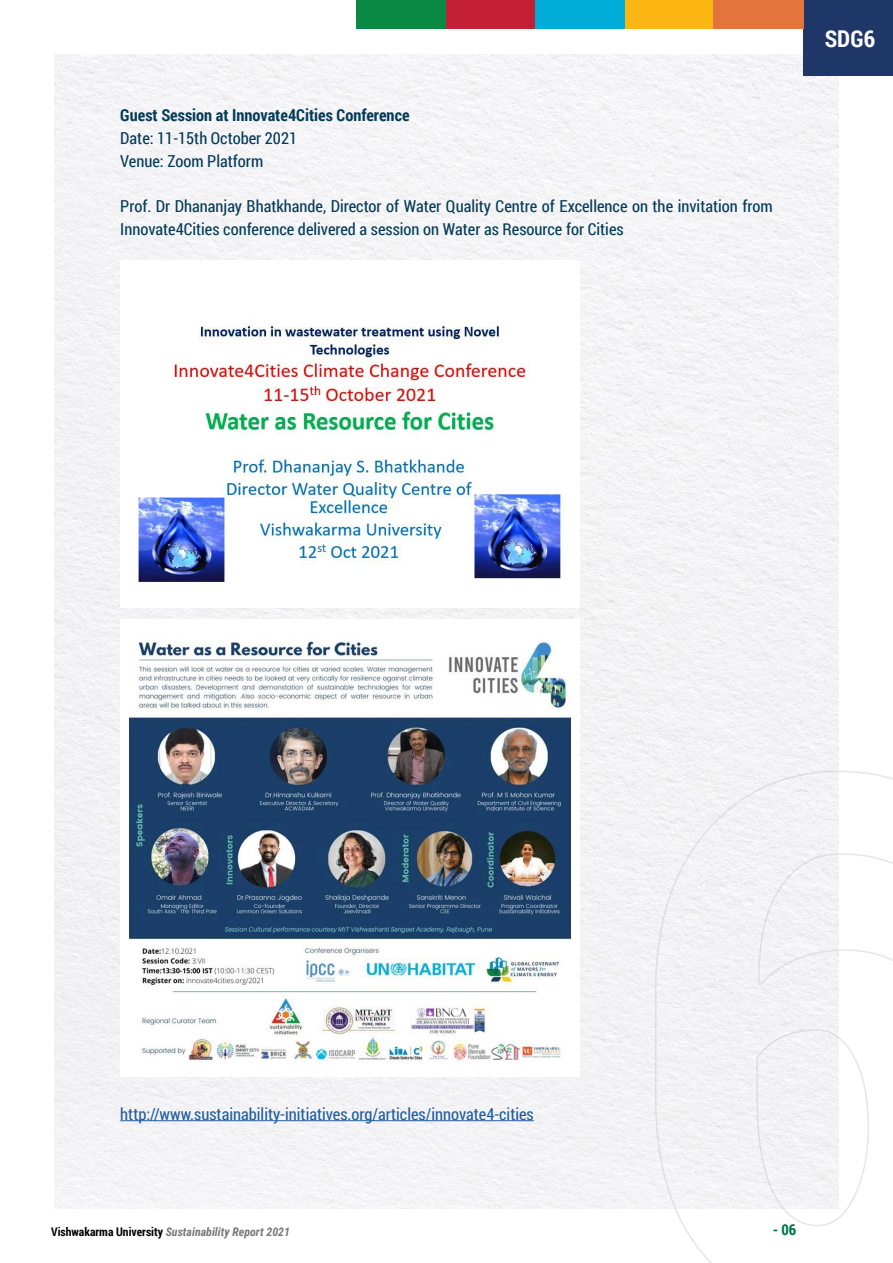
<style>
.page{position:relative;width:893px;height:1263px;background:#fff}
.page>*{position:absolute;margin:0;border:0;box-sizing:border-box;transform-origin:0 0}
.t1{font:700 23.1px "Roboto Condensed";color:#fff}
.t2{font:16.5px/22.8px "Roboto Condensed";color:#053b57}
.t3{font:16.5px "Roboto Condensed";color:#215e9e}
.t4{font:700 16.5px "Roboto Condensed";color:#053b57}
.t5{font:700 15px "Roboto Condensed";color:#00724a}
.t6{font:italic 700 11.85px "Roboto Condensed";color:#77787b}
.s1{font-style:normal;color:#000}
</style>
<div class="page">
<div style="left:54px;top:54px;width:785px;height:1155px;background:#f4f3f5"></div>
<div style="left:804px;top:0;width:89px;height:76px;background:#1e3768"></div>
<div style="left:624px;top:0;width:91px;height:28px;background:#fcb614"></div>
<div style="left:535px;top:0;width:89px;height:28px;background:#00add8"></div>
<div style="left:446px;top:0;width:89px;height:28px;background:#c32035"></div>
<div style="left:356px;top:0;width:90px;height:28px;background:#0a8944"></div>
<div style="left:713px;top:0;width:91px;height:28px;background:#e3743c"></div>
<svg style="left:654px;top:770px;width:239px;height:493px"></svg>
<div style="left:120px;top:260px;width:460px;height:348px;background:#fff"></div>
<div style="left:120px;top:620px;width:460px;height:457px;background:#fff"></div>
<img style="left:137px;top:326px;width:426px;height:257px">
<img style="left:130px;top:641px;width:440px;height:421px">
<hr style="left:120px;top:1120px;width:414px;height:1px;background:#215e9e">
<p class="t4" style="left:120px;top:104px;width:291px">Guest Session at Innovate4Cities Conference</p>
<p class="t2" style="left:120px;top:126px;width:178px">Date: 11-15th October 2021<br>Venue: Zoom Platform</p>
<p class="t2" style="left:120px;top:195px;width:654px">Prof. Dr Dhananjay Bhatkhande, Director of Water Quality Centre of Excellence on the invitation from<br>Innovate4Cities conference delivered a session on Water as Resource for Cities</p>
<h1 class="t1" style="left:825px;top:22px;width:52px">SDG6</h1>
<p class="t3" style="left:120px;top:1102px;width:415px">http://www.sustainability-initiatives.org/articles/innovate4-cities</p>
<p class="t6" style="left:51px;top:1223px;width:240px"><span class="s1">Vishwakarma University</span> Sustainability Report 2021</p>
<p class="t5" style="left:773px;top:1218px;width:25px">- 06</p>
</div>
